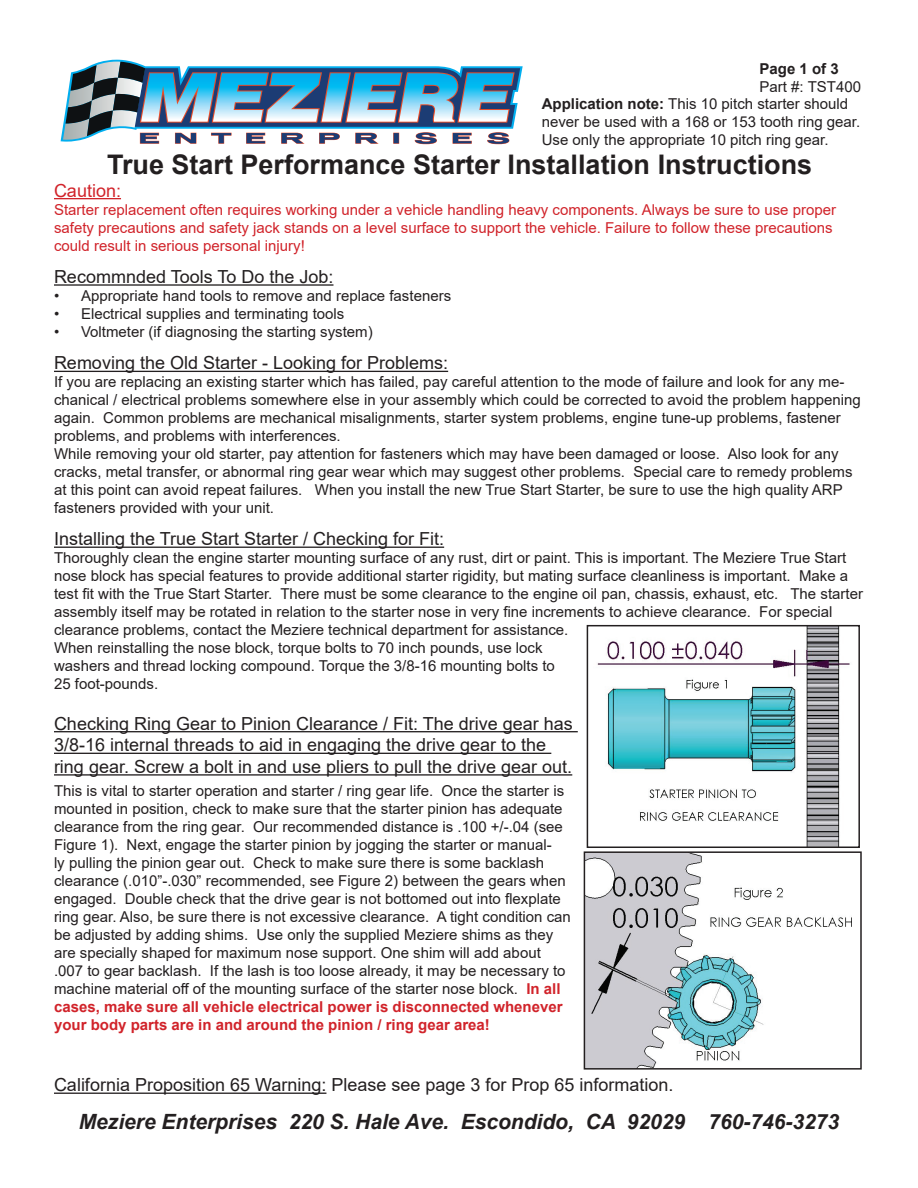
<style>
.page{position:relative;width:918px;height:1188px;background:#fff}
.page>*{position:absolute;margin:0;border:0;box-sizing:border-box;transform-origin:0 0}
.t1{font:700 27px "Arial";color:#231f20}
.t2{font:italic 700 21px "Arial";color:#231f20}
.t3{font:18px/21.6px "Arial";color:#231f20}
.t4{font:18px "Arial";color:#d1232a}
.t5{font:15px/18px "Arial";color:#231f20}
.t6{font:15px/18px "Arial";color:#d1232a}
.t7{font:700 15px "Arial";color:#231f20}
.s1{font-weight:700}
.s2{font-weight:700;color:#d1232a}
</style>
<div class="page">
<hr style="left:54px;top:731px;width:524px;height:1px;background:#231f20">
<hr style="left:54px;top:753px;width:497px;height:1px;background:#231f20">
<hr style="left:54px;top:774px;width:518px;height:2px;background:#231f20">
<hr style="left:54px;top:284px;width:279px;height:2px;background:#231f20">
<hr style="left:54px;top:1093px;width:272px;height:1px;background:#231f20">
<svg style="left:61px;top:60px;width:462px;height:84px"></svg>
<hr style="left:54px;top:547px;width:390px;height:1px;background:#231f20">
<hr style="left:54px;top:371px;width:394px;height:1px;background:#231f20">
<hr style="left:54px;top:198px;width:67px;height:1px;background:#d1232a">
<img style="left:597px;top:628px;width:253px;height:217px">
<div style="left:587px;top:625px;width:273px;height:223px;border:2px solid #231f20"></div>
<img style="left:587px;top:854px;width:265px;height:213px">
<div style="left:584px;top:851px;width:278px;height:219px;border:2px solid #231f20"></div>
<p class="t7" style="left:760px;top:58px;width:81px">Page 1 of 3</p>
<p class="t5" style="left:760px;top:77px;width:103px">Part #: TST400</p>
<p class="t5" style="left:542px;top:95px;width:320px"><span class="s1">Application note:</span> This 10 pitch starter should never be used with a 168 or 153 tooth ring gear.<br>Use only the appropriate 10 pitch ring gear.</p>
<h1 class="t1" style="left:107px;top:146px;width:707px">True Start Performance Starter Installation Instructions</h1>
<p class="t4" style="left:54px;top:178px;width:69px">Caution:</p>
<p class="t6" style="left:54px;top:200px;width:784px">Starter replacement often requires working under a vehicle handling heavy components. Always be sure to use proper safety precautions and safety jack stands on a level surface to support the vehicle. Failure to follow these precautions could result in serious personal injury!</p>
<p class="t3" style="left:54px;top:266px;width:281px">Recommnded Tools To Do the Job:</p>
<p class="t5" style="left:54px;top:287px;width:399px">• Appropriate hand tools to remove and replace fasteners</p>
<p class="t5" style="left:54px;top:305px;width:292px">• Electrical supplies and terminating tools</p>
<p class="t5" style="left:54px;top:323px;width:320px">• Voltmeter (if diagnosing the starting system)</p>
<p class="t3" style="left:54px;top:352px;width:396px">Removing the Old Starter - Looking for Problems:</p>
<p class="t5" style="left:54px;top:373px;width:808px">If you are replacing an existing starter which has failed, pay careful attention to the mode of failure and look for any me&shy;chanical / electrical problems somewhere else in your assembly which could be corrected to avoid the problem happening again. Common problems are mechanical misalignments, starter system problems, engine tune-up problems, fastener problems, and problems with interferences.<br>While removing your old starter, pay attention for fasteners which may have been damaged or loose. Also look for any cracks, metal transfer, or abnormal ring gear wear which may suggest other problems. Special care to remedy problems at this point can avoid repeat failures. When you install the new True Start Starter, be sure to use the high quality ARP fasteners provided with your unit.</p>
<p class="t3" style="left:54px;top:528px;width:392px">Installing the True Start Starter / Checking for Fit:</p>
<p class="t5" style="left:54px;top:549px;width:811px">Thoroughly clean the engine starter mounting surface of any rust, dirt or paint. This is important. The Meziere True Start nose block has special features to provide additional starter rigidity, but mating surface cleanliness is important. Make a test fit with the True Start Starter. There must be some clearance to the engine oil pan, chassis, exhaust, etc. The starter assembly itself may be rotated in relation to the starter nose in very fine increments to achieve clearance. For special clearance problems, contact the Meziere technical department for assistance.<br>When reinstalling the nose block, torque bolts to 70 inch pounds, use lock<br>washers and thread locking compound. Torque the 3/8-16 mounting bolts to<br>25 foot-pounds.</p>
<p class="t3" style="left:54px;top:713px;width:520px">Checking Ring Gear to Pinion Clearance / Fit: The drive gear has<br>3/8-16 internal threads to aid in engaging the drive gear to the ring gear. Screw a bolt in and use pliers to pull the drive gear out.</p>
<p class="t5" style="left:54px;top:782px;width:518px">This is vital to starter operation and starter / ring gear life. Once the starter is mounted in position, check to make sure that the starter pinion has adequate clearance from the ring gear. Our recommended distance is .100 +/-.04 (see Figure 1). Next, engage the starter pinion by jogging the starter or manual-<br>ly pulling the pinion gear out. Check to make sure there is some backlash clearance (.010”-.030” recommended, see Figure 2) between the gears when engaged. Double check that the drive gear is not bottomed out into flexplate ring gear. Also, be sure there is not excessive clearance. A tight condition can be adjusted by adding shims. Use only the supplied Meziere shims as they are specially shaped for maximum nose support. One shim will add about .007 to gear backlash. If the lash is too loose already, it may be necessary to machine material off of the mounting surface of the starter nose block. <span class="s2">In all cases, make sure all vehicle electrical power is disconnected whenever your body parts are in and around the pinion / ring gear area!</span></p>
<p class="t3" style="left:54px;top:1074px;width:621px">California Proposition 65 Warning: Please see page 3 for Prop 65 information.</p>
<h2 class="t2" style="left:79px;top:1108px;width:762px">Meziere Enterprises 220 S. Hale Ave. Escondido, CA 92029 760-746-3273</h2>
</div>
